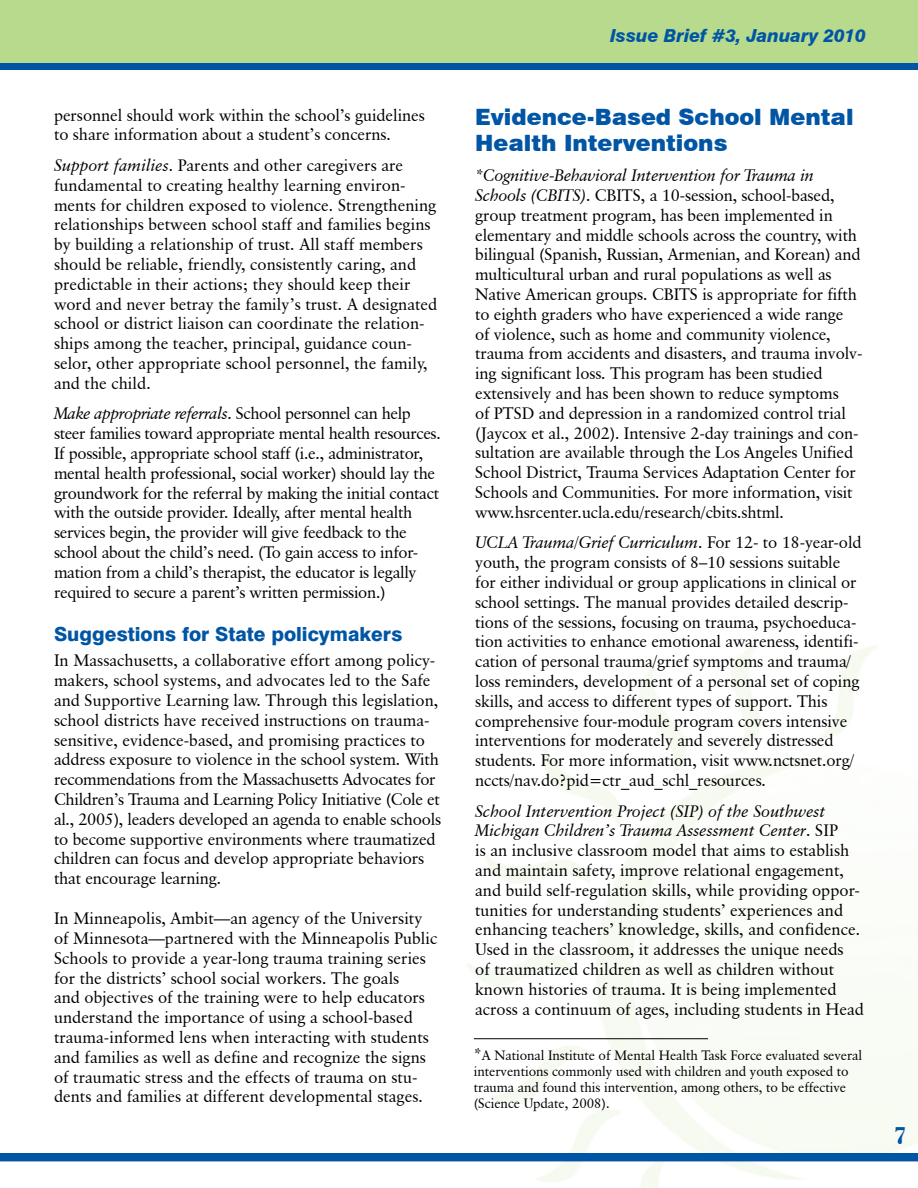
<style>
.page{position:relative;width:918px;height:1188px;background:#fff}
.page>*{position:absolute;margin:0;border:0;box-sizing:border-box;transform-origin:0 0}
.t1{font:700 condensed 24px "Century 725 BT";color:#0055a4}
.t2{font:900 22.5px/25.5px "Swiss 721 BT";color:#0055a4}
.t3{font:800 19.5px "Swiss 721 BT";color:#0055a4}
.t4{font:italic 800 18px "Swiss 721 BT";letter-spacing:-.005em;color:#0055a4}
.t5{font:16.5px/19.8px "Classical Garamond BT";letter-spacing:-.01em;color:#000}
.t6{font:13.5px/16.2px "Classical Garamond BT";letter-spacing:-.005em;color:#000}
.s1{font-style:italic}
.s2{font-size:16.5px}
</style>
<div class="page">
<div style="left:0;top:1153px;width:918px;height:8px;background:#0055a4"></div>
<div style="left:0;top:0;width:918px;height:63px;background:#b8da8d"></div>
<div style="left:0;top:63px;width:918px;height:7px;background:#0055a4"></div>
<hr style="left:474px;top:1038px;width:234px;height:1px;background:#000">
<p class="t5" style="left:54px;top:105px;width:372px">personnel should work within the school’s guidelines to share information about a student’s concerns.</p>
<p class="t5" style="left:54px;top:155px;width:385px"><span class="s1">Support families</span>. Parents and other caregivers are fundamental to creating healthy learning environ&shy;ments for children exposed to violence. Strengthening relationships between school staff and families begins by building a relationship of trust. All staff members should be reliable, friendly, consistently caring, and predictable in their actions; they should keep their word and never betray the family’s trust. A designated school or district liaison can coordinate the relation&shy;ships among the teacher, principal, guidance coun&shy;selor, other appropriate school personnel, the family, and the child.</p>
<p class="t5" style="left:54px;top:403px;width:388px"><span class="s1">Make appropriate referrals</span>. School personnel can help steer families toward appropriate mental health resources.<br>If possible, appropriate school staff (i.e., administrator, mental health professional, social worker) should lay the groundwork for the referral by making the initial contact with the outside provider. Ideally, after mental health services begin, the provider will give feedback to the school about the child’s need. (To gain access to infor&shy;mation from a child’s therapist, the educator is legally required to secure a parent’s written permission.)</p>
<p class="t3" style="left:54px;top:622px;width:350px">Suggestions for State policymakers</p>
<p class="t5" style="left:54px;top:650px;width:389px">In Massachusetts, a collaborative effort among policy&shy;makers, school systems, and advocates led to the Safe and Supportive Learning law. Through this legislation, school districts have received instructions on trauma&shy;sensitive, evidence-based, and promising practices to address exposure to violence in the school system. With recommendations from the Massachusetts Advocates for Children’s Trauma and Learning Policy Initiative (Cole et al., 2005), leaders developed an agenda to enable schools to become supportive environments where traumatized children can focus and develop appropriate behaviors that encourage learning.</p>
<p class="t5" style="left:54px;top:908px;width:385px">In Minneapolis, Ambit—an agency of the University of Minnesota—partnered with the Minneapolis Public Schools to provide a year-long trauma training series for the districts’ school social workers. The goals<br>and objectives of the training were to help educators understand the importance of using a school-based trauma-informed lens when interacting with students and families as well as define and recognize the signs of traumatic stress and the effects of trauma on stu&shy;dents and families at different developmental stages.</p>
<p class="t4" style="left:610px;top:25px;width:257px">Issue Brief #3, January 2010</p>
<h2 class="t2" style="left:475px;top:104px;width:380px">Evidence-Based School Mental<br>Health Interventions</h2>
<p class="t5" style="left:475px;top:165px;width:389px"><span class="s1">*Cognitive-Behavioral Intervention for Trauma in Schools (CBITS)</span>. CBITS, a 10-session, school-based, group treatment program, has been implemented in elementary and middle schools across the country, with bilingual (Spanish, Russian, Armenian, and Korean) and multicultural urban and rural populations as well as Native American groups. CBITS is appropriate for fifth to eighth graders who have experienced a wide range<br>of violence, such as home and community violence, trauma from accidents and disasters, and trauma involv&shy;ing significant loss. This program has been studied extensively and has been shown to reduce symptoms<br>of PTSD and depression in a randomized control trial (Jaycox et al., 2002). Intensive 2-day trainings and con&shy;sultation are available through the Los Angeles Unified School District, Trauma Services Adaptation Center for Schools and Communities. For more information, visit www.hsrcenter.ucla.edu/research/cbits.shtml.</p>
<p class="t5" style="left:475px;top:533px;width:388px"><span class="s1">UCLA Trauma/Grief Curriculum</span>. For 12- to 18-year-old youth, the program consists of 8–10 sessions suitable for either individual or group applications in clinical or school settings. The manual provides detailed descrip&shy;tions of the sessions, focusing on trauma, psychoeduca&shy;tion activities to enhance emotional awareness, identifi&shy;cation of personal trauma/grief symptoms and trauma/ loss reminders, development of a personal set of coping skills, and access to different types of support. This comprehensive four-module program covers intensive interventions for moderately and severely distressed students. For more information, visit www.nctsnet.org/ nccts/nav.do?pid=ctr_aud_schl_resources.</p>
<p class="t5" style="left:475px;top:801px;width:390px"><span class="s1">School Intervention Project (SIP) of the Southwest Michigan Children’s Trauma Assessment Center</span>. SIP<br>is an inclusive classroom model that aims to establish and maintain safety, improve relational engagement, and build self-regulation skills, while providing oppor&shy;tunities for understanding students’ experiences and enhancing teachers’ knowledge, skills, and confidence.<br>Used in the classroom, it addresses the unique needs<br>of traumatized children as well as children without known histories of trauma. It is being implemented across a continuum of ages, including students in Head</p>
<p class="t6" style="left:474px;top:1047px;width:390px"><span class="s2">*</span>A National Institute of Mental Health Task Force evaluated several interventions commonly used with children and youth exposed to trauma and found this intervention, among others, to be effective (Science Update, 2008).</p>
<h1 class="t1" style="left:895px;top:1121px;width:13px">7</h1>
</div>
